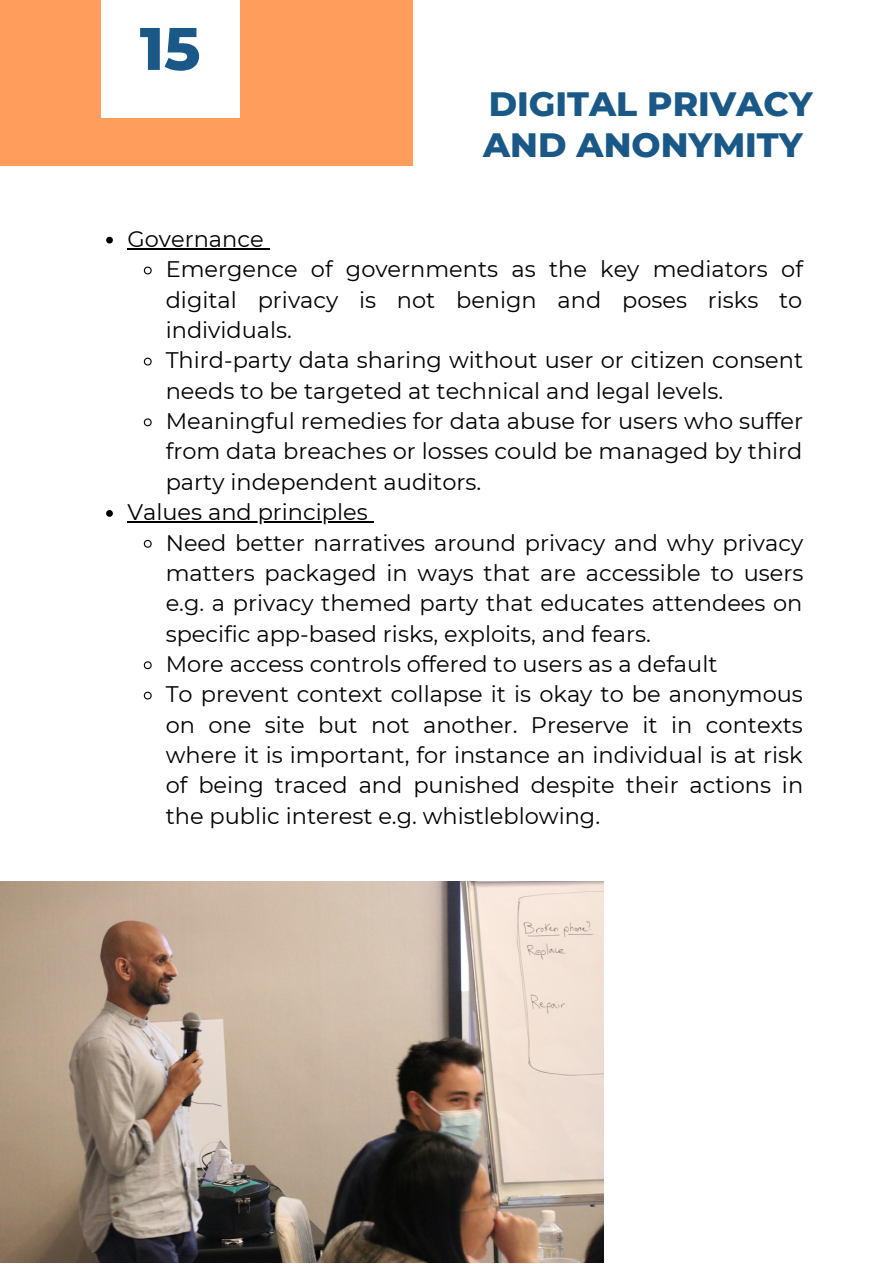
<style>
.page{position:relative;width:893px;height:1264px;background:#fff}
.page>*{position:absolute;margin:0;border:0;box-sizing:border-box;transform-origin:0 0}
.t1{font:800 60px "Montserrat";color:#1a5887}
.t2{font:800 34.5px/40.5px "Montserrat";color:#1a5887}
.t3{font:22.5px "Montserrat";color:#000}
</style>
<div class="page">
<div style="left:0;top:0;width:412px;height:166px;background:#ff9d5c"></div>
<div style="left:101px;top:0;width:138px;height:117px;background:#fff"></div>
<img style="left:0;top:881px;width:603px;height:381px">
<svg style="left:106px;top:237px;width:7px;height:6px"></svg>
<hr style="left:127px;top:248px;width:136px;height:1px;background:#000">
<svg style="left:143px;top:266px;width:9px;height:9px"></svg>
<svg style="left:143px;top:357px;width:9px;height:9px"></svg>
<svg style="left:143px;top:418px;width:9px;height:9px"></svg>
<svg style="left:106px;top:510px;width:7px;height:7px"></svg>
<hr style="left:127px;top:521px;width:241px;height:1px;background:#000">
<svg style="left:143px;top:539px;width:9px;height:9px"></svg>
<svg style="left:143px;top:661px;width:9px;height:9px"></svg>
<svg style="left:143px;top:691px;width:9px;height:9px"></svg>
<h1 class="t1" style="left:140px;top:12px;width:62px">15</h1>
<h2 class="t2" style="left:483px;top:83px;width:331px">DIGITAL PRIVACY<br>AND ANONYMITY</h2>
<p class="t3" style="left:127px;top:225px;width:138px">Governance</p>
<p class="t3" style="left:166px;top:255px;width:638px">Emergence of governments as the key mediators of</p>
<p class="t3" style="left:166px;top:286px;width:638px">digital privacy is not benign and poses risks to</p>
<p class="t3" style="left:166px;top:316px;width:128px">individuals.</p>
<p class="t3" style="left:166px;top:346px;width:639px">Third-party data sharing without user or citizen consent</p>
<p class="t3" style="left:166px;top:377px;width:559px">needs to be targeted at technical and legal levels.</p>
<p class="t3" style="left:166px;top:407px;width:639px">Meaningful remedies for data abuse for users who suffer</p>
<p class="t3" style="left:166px;top:437px;width:638px">from data breaches or losses could be managed by third</p>
<p class="t3" style="left:166px;top:468px;width:317px">party independent auditors.</p>
<p class="t3" style="left:127px;top:498px;width:242px">Values and principles</p>
<p class="t3" style="left:166px;top:528px;width:639px">Need better narratives around privacy and why privacy</p>
<p class="t3" style="left:166px;top:559px;width:639px">matters packaged in ways that are accessible to users</p>
<p class="t3" style="left:166px;top:589px;width:638px">e.g. a privacy themed party that educates attendees on</p>
<p class="t3" style="left:166px;top:620px;width:486px">specific app-based risks, exploits, and fears.</p>
<p class="t3" style="left:166px;top:650px;width:553px">More access controls offered to users as a default</p>
<p class="t3" style="left:166px;top:680px;width:638px">To prevent context collapse it is okay to be anonymous</p>
<p class="t3" style="left:166px;top:711px;width:638px">on one site but not another. Preserve it in contexts</p>
<p class="t3" style="left:166px;top:741px;width:638px">where it is important, for instance an individual is at risk</p>
<p class="t3" style="left:166px;top:771px;width:639px">of being traced and punished despite their actions in</p>
<p class="t3" style="left:166px;top:802px;width:436px">the public interest e.g. whistleblowing.</p>
</div>
